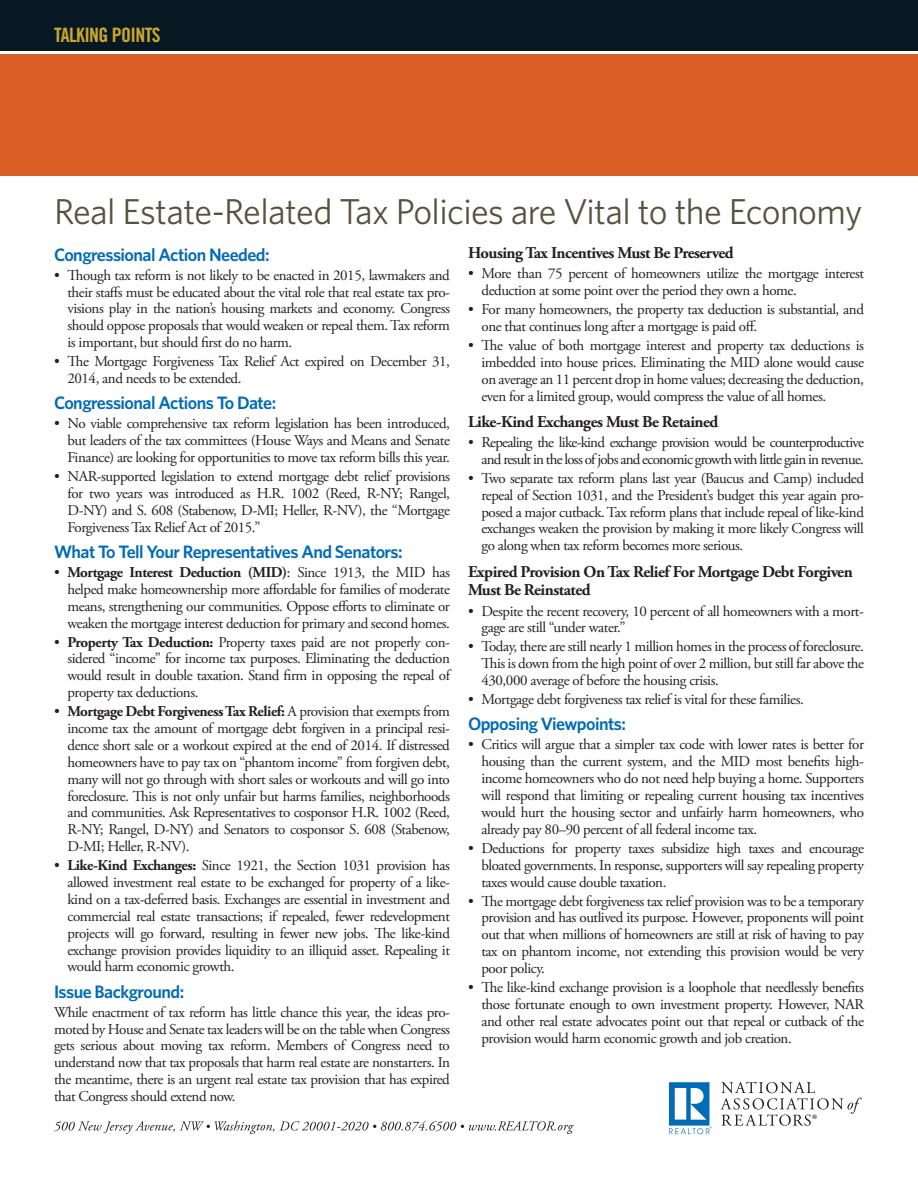
<style>
.page{position:relative;width:918px;height:1188px;background:#fff}
.page>*{position:absolute;margin:0;border:0;box-sizing:border-box;transform-origin:0 0}
.t1{font:36px "Whitney HTF";letter-spacing:-.015em;color:#57523e}
.t2{font:19.95px "Trade Gothic Bold Cond Twenty";letter-spacing:-.03em;color:#c9a72c}
.t3{font:600 18px "Whitney HTF";letter-spacing:-.03em;color:#006bb6}
.t4{font:700 16.5px/18px "Adobe Garamond Pro";letter-spacing:-.03em;color:#231f20}
.t5{font:15px/16.8px "Adobe Garamond Pro";letter-spacing:-.03em;color:#231f20;text-align:justify}
.t6{font:15px/16.8px "Adobe Garamond Pro";letter-spacing:-.05em;color:#231f20;text-align:right}
.s1{font-weight:700}
</style>
<div class="page">
<div style="left:0;top:0;width:918px;height:54px;background:#071822"></div>
<hr style="left:0;top:51px;width:918px;height:3px;background:#fff">
<svg style="left:54px;top:1121px;width:220px;height:13px"></svg>
<svg style="left:280px;top:1121px;width:294px;height:13px"></svg>
<svg style="left:669px;top:1082px;width:43px;height:52px"></svg>
<svg style="left:720px;top:1082px;width:142px;height:44px"></svg>
<div style="left:0;top:54px;width:918px;height:122px;background:#d95f27"></div>
<h2 class="t2" style="left:54px;top:23px;width:108px">TALKING POINTS</h2>
<h1 class="t1" style="left:54px;top:190px;width:810px">Real Estate-Related Tax Policies are Vital to the Economy</h1>
<p class="t3" style="left:54px;top:243px;width:217px">Congressional Action Needed:</p>
<p class="t5" style="left:68px;top:267px;width:384px;text-indent:-14px">• Though tax reform is not likely to be enacted in 2015, lawmakers and their staffs must be educated about the vital role that real estate tax pro&shy;visions play in the nation’s housing markets and economy. Congress should oppose proposals that would weaken or repeal them. Tax reform is important, but should first do no harm.</p>
<p class="t5" style="left:68px;top:354px;width:384px;text-indent:-14px">• The Mortgage Forgiveness Tax Relief Act expired on December 31,<br>2014, and needs to be extended.</p>
<p class="t3" style="left:54px;top:392px;width:224px">Congressional Actions To Date:</p>
<p class="t5" style="left:68px;top:416px;width:384px;text-indent:-14px">• No viable comprehensive tax reform legislation has been introduced, but leaders of the tax committees (House Ways and Means and Senate Finance) are looking for opportunities to move tax reform bills this year.</p>
<p class="t5" style="left:68px;top:468px;width:384px;text-indent:-14px">• NAR-supported legislation to extend mortgage debt relief provisions for two years was introduced as H.R. 1002 (Reed, R-NY; Rangel, D-NY) and S. 608 (Stabenow, D-MI; Heller, R-NV), the “Mortgage Forgiveness Tax Relief Act of 2015.”</p>
<p class="t3" style="left:54px;top:541px;width:350px">What To Tell Your Representatives And Senators:</p>
<p class="t5" style="left:68px;top:564px;width:384px;text-indent:-14px">• <span class="s1">Mortgage Interest Deduction (MID)</span>: Since 1913, the MID has helped make homeownership more affordable for families of moderate means, strengthening our communities. Oppose efforts to eliminate or weaken the mortgage interest deduction for primary and second homes.</p>
<p class="t5" style="left:68px;top:634px;width:384px;text-indent:-14px">• <span class="s1">Property Tax Deduction:</span> Property taxes paid are not properly con&shy;sidered “income” for income tax purposes. Eliminating the deduction would result in double taxation. Stand firm in opposing the repeal of property tax deductions.</p>
<p class="t5" style="left:68px;top:704px;width:384px;text-indent:-14px">• <span class="s1">Mortgage Debt Forgiveness Tax Relief:</span> A provision that exempts from income tax the amount of mortgage debt forgiven in a principal resi&shy;dence short sale or a workout expired at the end of 2014. If distressed homeowners have to pay tax on “phantom income” from forgiven debt, many will not go through with short sales or workouts and will go into foreclosure. This is not only unfair but harms families, neighborhoods and communities. Ask Representatives to cosponsor H.R. 1002 (Reed, R-NY; Rangel, D-NY) and Senators to cosponsor S. 608 (Stabenow, D-MI; Heller, R-NV).</p>
<p class="t5" style="left:68px;top:858px;width:384px;text-indent:-14px">• <span class="s1">Like-Kind Exchanges:</span> Since 1921, the Section 1031 provision has allowed investment real estate to be exchanged for property of a like&shy;kind on a tax-deferred basis. Exchanges are essential in investment and commercial real estate transactions; if repealed, fewer redevelopment projects will go forward, resulting in fewer new jobs. The like-kind exchange provision provides liquidity to an illiquid asset. Repealing it would harm economic growth.</p>
<p class="t3" style="left:54px;top:980px;width:132px">Issue Background:</p>
<p class="t5" style="left:54px;top:1004px;width:398px">While enactment of tax reform has little chance this year, the ideas pro&shy;moted by House and Senate tax leaders will be on the table when Congress gets serious about moving tax reform. Members of Congress need to understand now that tax proposals that harm real estate are nonstarters. In the meantime, there is an urgent real estate tax provision that has expired that Congress should extend now.</p>
<p class="t4" style="left:468px;top:244px;width:267px">Housing Tax Incentives Must Be Preserved</p>
<p class="t5" style="left:482px;top:266px;width:384px;text-indent:-14px">• More than 75 percent of homeowners utilize the mortgage interest deduction at some point over the period they own a home.</p>
<p class="t5" style="left:482px;top:302px;width:384px;text-indent:-14px">• For many homeowners, the property tax deduction is substantial, and one that continues long after a mortgage is paid off.</p>
<p class="t5" style="left:482px;top:338px;width:384px;text-indent:-14px">• The value of both mortgage interest and property tax deductions is imbedded into house prices. Eliminating the MID alone would cause on average an 11 percent drop in home values; decreasing the deduction, even for a limited group, would compress the value of all homes.</p>
<p class="t4" style="left:468px;top:413px;width:252px">Like-Kind Exchanges Must Be Retained</p>
<p class="t6" style="left:468px;top:434px;width:398px">• Repealing the like-kind exchange provision would be counterproductive and result in the loss of jobs and economic growth with little gain in revenue.</p>
<p class="t5" style="left:482px;top:470px;width:384px;text-indent:-14px">• Two separate tax reform plans last year (Baucus and Camp) included repeal of Section 1031, and the President’s budget this year again pro&shy;posed a major cutback. Tax reform plans that include repeal of like-kind exchanges weaken the provision by making it more likely Congress will go along when tax reform becomes more serious.</p>
<p class="t4" style="left:468px;top:563px;width:386px">Expired Provision On Tax Relief For Mortgage Debt Forgiven<br>Must Be Reinstated</p>
<p class="t5" style="left:482px;top:603px;width:384px;text-indent:-14px">• Despite the recent recovery, 10 percent of all homeowners with a mort&shy;gage are still “under water.”</p>
<p class="t5" style="left:482px;top:639px;width:384px;text-indent:-14px">• Today, there are still nearly 1 million homes in the process of foreclosure.<br>This is down from the high point of over 2 million, but still far above the 430,000 average of before the housing crisis.</p>
<p class="t5" style="left:468px;top:692px;width:337px">• Mortgage debt forgiveness tax relief is vital for these families.</p>
<p class="t3" style="left:468px;top:713px;width:160px">Opposing Viewpoints:</p>
<p class="t5" style="left:482px;top:737px;width:384px;text-indent:-14px">• Critics will argue that a simpler tax code with lower rates is better for housing than the current system, and the MID most benefits high&shy;income homeowners who do not need help buying a home. Supporters will respond that limiting or repealing current housing tax incentives would hurt the housing sector and unfairly harm homeowners, who already pay 80–90 percent of all federal income tax.</p>
<p class="t5" style="left:482px;top:840px;width:384px;text-indent:-14px">• Deductions for property taxes subsidize high taxes and encourage bloated governments. In response, supporters will say repealing property taxes would cause double taxation.</p>
<p class="t5" style="left:482px;top:893px;width:384px;text-indent:-14px">• The mortgage debt forgiveness tax relief provision was to be a temporary provision and has outlived its purpose. However, proponents will point out that when millions of homeowners are still at risk of having to pay tax on phantom income, not extending this provision would be very poor policy.</p>
<p class="t5" style="left:482px;top:979px;width:384px;text-indent:-14px">• The like-kind exchange provision is a loophole that needlessly benefits those fortunate enough to own investment property. However, NAR and other real estate advocates point out that repeal or cutback of the provision would harm economic growth and job creation.</p>
</div>
